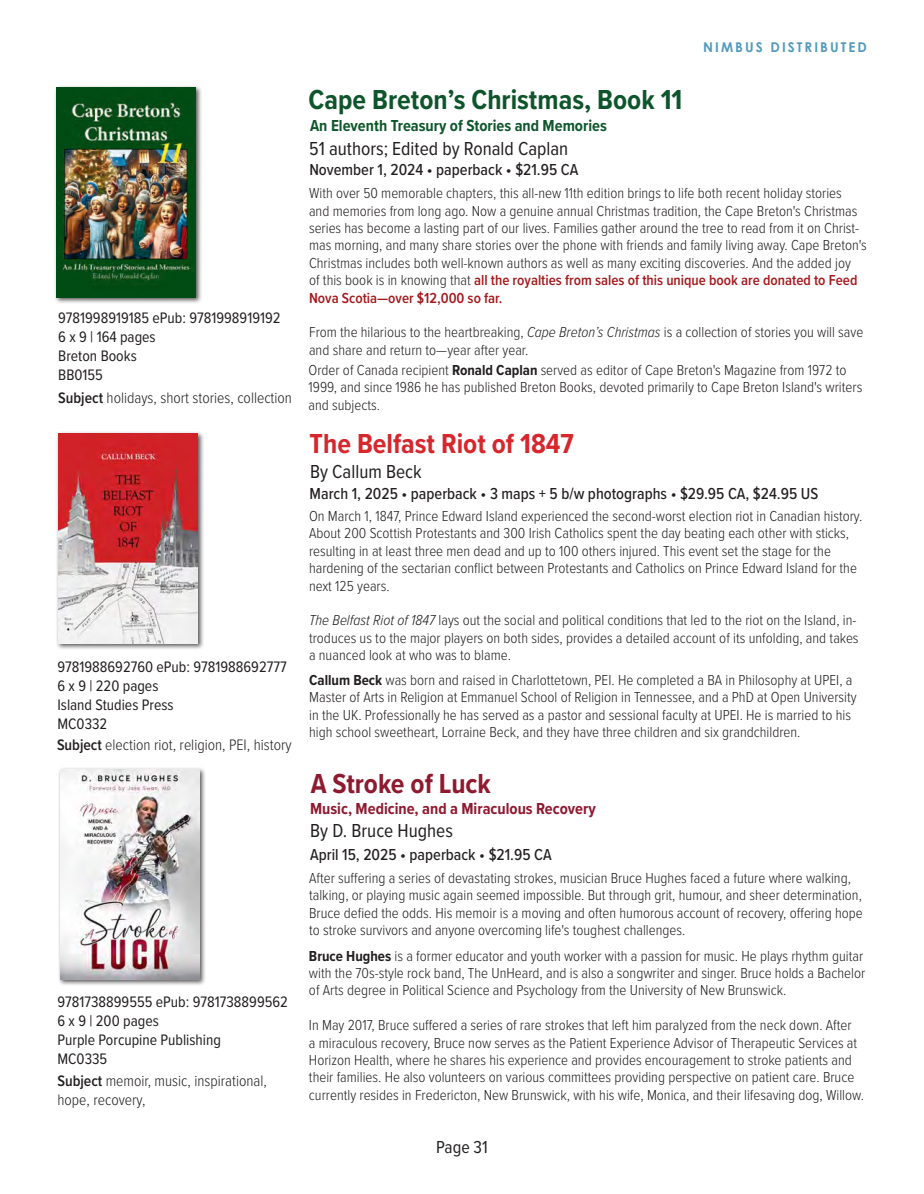
<style>
.page{position:relative;width:924px;height:1194px;background:#fff}
.page>*{position:absolute;margin:0;border:0;box-sizing:border-box;transform-origin:0 0}
.t1{font:700 28.5px "Proxima Nova Cond";color:#0f552b}
.t2{font:700 28.5px "Proxima Nova Cond";color:#d7262c}
.t3{font:700 28.5px "Proxima Nova Cond";color:#8f1a2f}
.t4{font:19.5px "Proxima Nova Cond";color:#231f20}
.t5{font:18px "Proxima Nova Cond";color:#231f20}
.t6{font:500 16.5px "Proxima Nova Cond";color:#231f20}
.t7{font:700 16.5px "Proxima Nova Cond";color:#10562c}
.t8{font:700 16.5px "Proxima Nova Cond";color:#8f1a30}
.t9{font:15.75px "Proxima Nova Cond";color:#231f20}
.t10{font:300 15.75px/18.9px "Proxima Nova Cond";color:#231f20}
.Description_-_catalo{font:300 15px/17.4px "Proxima Nova Cond";color:#231f20}
.PAGE_TITLE{font:700 13.5px "Century Gothic";letter-spacing:.15em;color:#539abd}
.s1{font-weight:600}
.s2{font-weight:600;color:#a5181b}
.s3{font-style:italic}
.s4{font-weight:700}
</style>
<div class="page">
<div style="left:58px;top:767px;width:148px;height:219px;background:#231f20;opacity:.75"></div>
<img style="left:60px;top:770px;width:140px;height:209px">
<div style="left:54px;top:85px;width:149px;height:219px;background:#231f20;opacity:.75"></div>
<img style="left:56px;top:88px;width:140px;height:209px">
<div style="left:55px;top:432px;width:149px;height:218px;background:#231f20;opacity:.75"></div>
<img style="left:58px;top:434px;width:140px;height:210px">
<p class="t9" style="left:58px;top:306px;width:224px">9781998919185 ePub: 9781998919192</p>
<p class="t9" style="left:58px;top:325px;width:99px">6 x 9 | 164 pages</p>
<p class="t9" style="left:58px;top:344px;width:80px">Breton Books</p>
<p class="t9" style="left:58px;top:363px;width:46px">BB0155</p>
<p class="t10" style="left:58px;top:387px;width:235px"><span class="s1">Subject</span> holidays, short stories, collection</p>
<p class="t9" style="left:57px;top:655px;width:231px">9781988692760 ePub: 9781988692777</p>
<p class="t9" style="left:57px;top:674px;width:103px">6 x 9 | 220 pages</p>
<p class="t9" style="left:57px;top:693px;width:118px">Island Studies Press</p>
<p class="t9" style="left:57px;top:712px;width:51px">MC0332</p>
<p class="t10" style="left:57px;top:734px;width:236px"><span class="s1">Subject</span> election riot, religion, PEI, history</p>
<p class="t9" style="left:57px;top:991px;width:232px">9781738899555 ePub: 9781738899562</p>
<p class="t9" style="left:57px;top:1009px;width:103px">6 x 9 | 200 pages</p>
<p class="t9" style="left:57px;top:1028px;width:165px">Purple Porcupine Publishing</p>
<p class="t9" style="left:57px;top:1047px;width:51px">MC0335</p>
<p class="t10" style="left:57px;top:1071px;width:211px"><span class="s1">Subject</span> memoir, music, inspirational, hope, recovery,</p>
<p class="PAGE_TITLE" style="left:703px;top:37px;width:165px">NIMBUS DISTRIBUTED</p>
<p class="t1" style="left:309px;top:79px;width:375px">Cape Breton’s Christmas, Book 11</p>
<p class="t4" style="left:309px;top:134px;width:261px">51 authors; Edited by Ronald Caplan</p>
<p class="t6" style="left:309px;top:157px;width:271px">November 1, 2024 • paperback • $21.95 CA</p>
<p class="Description_-_catalo" style="left:309px;top:184px;width:559px">With over 50 memorable chapters, this all-new 11th edition brings to life both recent holiday stories<br>and memories from long ago. Now a genuine annual Christmas tradition, the Cape Breton's Christmas series has become a lasting part of our lives. Families gather around the tree to read from it on Christ&shy;mas morning, and many share stories over the phone with friends and family living away. Cape Breton's Christmas includes both well-known authors as well as many exciting discoveries. And the added joy<br>of this book is in knowing that <span class="s2">all the royalties from sales of this unique book are donated to Feed Nova Scotia—over $12,000 so far.</span></p>
<p class="Description_-_catalo" style="left:309px;top:323px;width:556px">From the hilarious to the heartbreaking, <span class="s3">Cape Breton’s Christmas</span> is a collection of stories you will save and share and return to—year after year.</p>
<p class="t7" style="left:310px;top:113px;width:298px">An Eleventh Treasury of Stories and Memories</p>
<p class="Description_-_catalo" style="left:309px;top:361px;width:555px">Order of Canada recipient <span class="s4">Ronald Caplan</span> served as editor of Cape Breton's Magazine from 1972 to<br>1999, and since 1986 he has published Breton Books, devoted primarily to Cape Breton Island's writers and subjects.</p>
<p class="t2" style="left:310px;top:423px;width:266px">The Belfast Riot of 1847</p>
<p class="t4" style="left:310px;top:457px;width:113px">By Callum Beck</p>
<p class="t6" style="left:310px;top:481px;width:510px">March 1, 2025 • paperback • 3 maps + 5 b/w photographs • $29.95 CA, $24.95 US</p>
<p class="Description_-_catalo" style="left:309px;top:507px;width:555px">On March 1, 1847, Prince Edward Island experienced the second-worst election riot in Canadian history.<br>About 200 Scottish Protestants and 300 Irish Catholics spent the day beating each other with sticks, resulting in at least three men dead and up to 100 others injured. This event set the stage for the hardening of the sectarian conflict between Protestants and Catholics on Prince Edward Island for the next 125 years.</p>
<p class="Description_-_catalo" style="left:309px;top:611px;width:551px"><span class="s3">The Belfast Riot of 1847</span> lays out the social and political conditions that led to the riot on the Island, in&shy;troduces us to the major players on both sides, provides a detailed account of its unfolding, and takes a nuanced look at who was to blame.</p>
<p class="Description_-_catalo" style="left:309px;top:670px;width:549px"><span class="s4">Callum Beck</span> was born and raised in Charlottetown, PEI. He completed a BA in Philosophy at UPEI, a Master of Arts in Religion at Emmanuel School of Religion in Tennessee, and a PhD at Open University in the UK. Professionally he has served as a pastor and sessional faculty at UPEI. He is married to his high school sweetheart, Lorraine Beck, and they have three children and six grandchildren.</p>
<p class="t3" style="left:311px;top:762px;width:182px">A Stroke of Luck</p>
<p class="t4" style="left:310px;top:816px;width:144px">By D. Bruce Hughes</p>
<p class="t6" style="left:310px;top:843px;width:243px">April 15, 2025 • paperback • $21.95 CA</p>
<p class="t8" style="left:310px;top:797px;width:287px">Music, Medicine, and a Miraculous Recovery</p>
<p class="Description_-_catalo" style="left:309px;top:868px;width:555px">After suffering a series of devastating strokes, musician Bruce Hughes faced a future where walking, talking, or playing music again seemed impossible. But through grit, humour, and sheer determination, Bruce defied the odds. His memoir is a moving and often humorous account of recovery, offering hope to stroke survivors and anyone overcoming life's toughest challenges.</p>
<p class="Description_-_catalo" style="left:309px;top:946px;width:558px"><span class="s4">Bruce Hughes</span> is a former educator and youth worker with a passion for music. He plays rhythm guitar with the 70s-style rock band, The UnHeard, and is also a songwriter and singer. Bruce holds a Bachelor of Arts degree in Political Science and Psychology from the University of New Brunswick.</p>
<p class="Description_-_catalo" style="left:309px;top:1016px;width:557px">In May 2017, Bruce suffered a series of rare strokes that left him paralyzed from the neck down. After<br>a miraculous recovery, Bruce now serves as the Patient Experience Advisor of Therapeutic Services at Horizon Health, where he shares his experience and provides encouragement to stroke patients and their families. He also volunteers on various committees providing perspective on patient care. Bruce currently resides in Fredericton, New Brunswick, with his wife, Monica, and their lifesaving dog, Willow.</p>
<p class="t5" style="left:436px;top:1133px;width:53px">Page 31</p>
</div>
